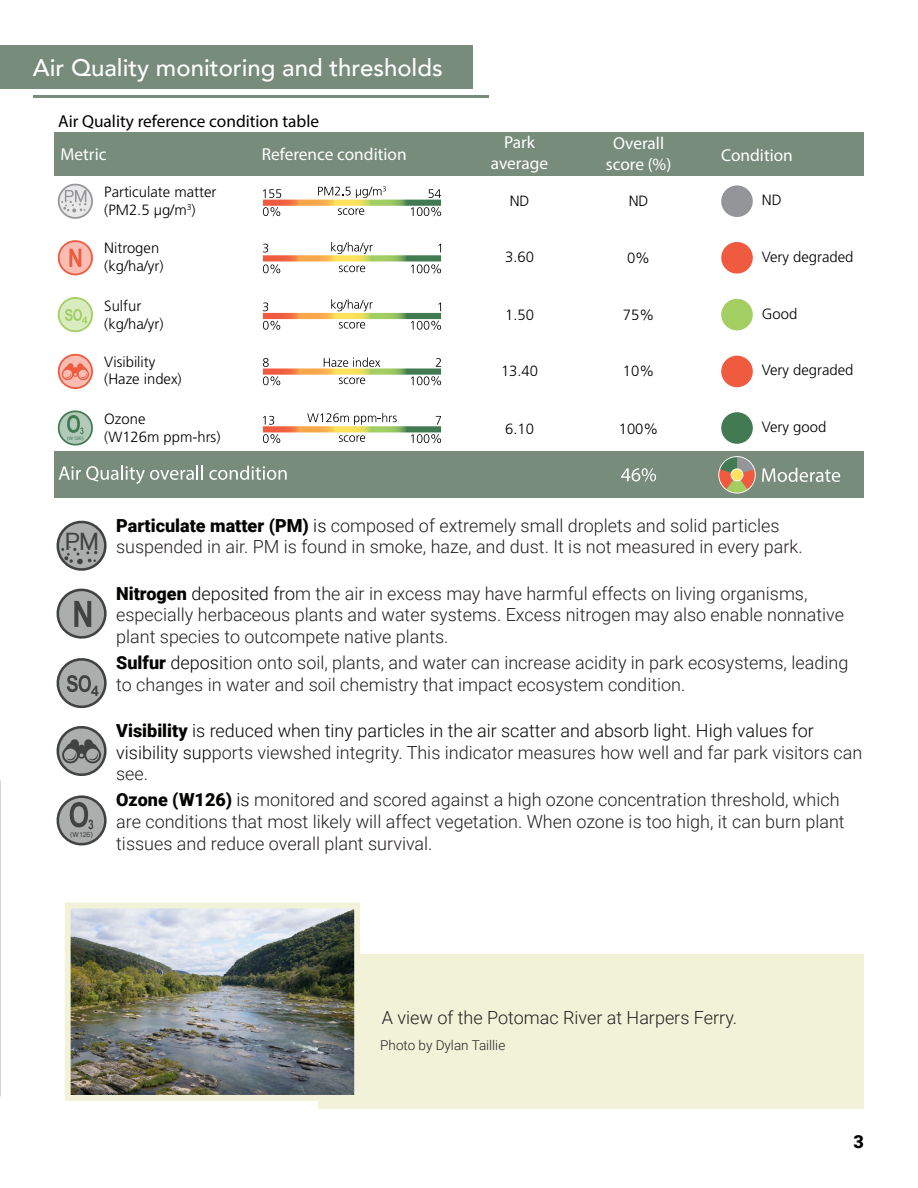
<style>
.page{position:relative;width:918px;height:1188px;background:#fff}
.page>*{position:absolute;margin:0;border:0;box-sizing:border-box;transform-origin:0 0}
.t1{font:500 24px "Avenir";color:#fff}
.t2{font:700 22.95px "Shree Dev 0714";color:#414242}
.t3{font:300 18px/21.6px "Roboto";color:#231f20}
.t4{font:300 18px/21.6px "Roboto";color:#040503}
.t5{font:900 18px "Roboto";color:#040503}
.t6{font:900 17.25px/20.9px "Frutiger LT Std";color:#fff;text-align:center}
.t7{font:900 17.25px/33.2px "Frutiger LT Std";color:#000}
.t8{font:300 14.85px/17.9px "Frutiger LT Std";color:#000}
.t9{font:300 13.5px "Roboto";color:#231f20}
.t10{font:700 6.75px "Shree Dev 0714";color:#414242}
.t11{font:700 4.65px "Shree Dev 0714";color:#427b52}
.s1{color:#fff}
.s2{font-weight:900;color:#040503}
.s3{color:#040503}
.s4{font-weight:900}
.s5{color:#231f20}
</style>
<div class="page">
<hr style="left:33px;top:95px;width:455px;height:2px;background:#778c7a">
<div style="left:0;top:45px;width:472px;height:44px;background:#778c7a"></div>
<div style="left:54px;top:133px;width:810px;height:43px;background:#778c7a"></div>
<div style="left:54px;top:452px;width:810px;height:46px;background:#778c7a"></div>
<svg style="left:59px;top:466px;width:144px;height:18px"></svg>
<svg style="left:209px;top:466px;width:78px;height:14px"></svg>
<svg style="left:621px;top:468px;width:35px;height:14px"></svg>
<svg style="left:762px;top:468px;width:78px;height:14px"></svg>
<div style="left:721px;top:185px;width:32px;height:32px;background:#939598;border-radius:50%"></div>
<div style="left:721px;top:242px;width:32px;height:32px;background:#f05b40;border-radius:50%"></div>
<div style="left:721px;top:299px;width:32px;height:31px;background:#a2ce62;border-radius:50%"></div>
<div style="left:718px;top:456px;width:38px;height:38px;border:2px solid #fff;border-radius:50%"></div>
<svg style="left:719px;top:457px;width:36px;height:36px"></svg>
<div style="left:731px;top:469px;width:12px;height:12px;background:#ffe25b;border-radius:50%"></div>
<div style="left:731px;top:469px;width:12px;height:12px;border:1px solid #fff;border-radius:50%"></div>
<div style="left:721px;top:356px;width:32px;height:31px;background:#f05b40;border-radius:50%"></div>
<div style="left:721px;top:412px;width:32px;height:32px;background:#427b52;border-radius:50%"></div>
<svg style="left:57px;top:183px;width:36px;height:36px"></svg>
<svg style="left:57px;top:240px;width:36px;height:36px"></svg>
<svg style="left:57px;top:297px;width:36px;height:36px"></svg>
<svg style="left:57px;top:353px;width:36px;height:36px"></svg>
<svg style="left:57px;top:410px;width:36px;height:36px"></svg>
<svg style="left:263px;top:200px;width:178px;height:6px"></svg>
<svg style="left:263px;top:207px;width:17px;height:9px"></svg>
<svg style="left:411px;top:207px;width:30px;height:9px"></svg>
<svg style="left:338px;top:208px;width:26px;height:7px"></svg>
<svg style="left:318px;top:186px;width:68px;height:12px"></svg>
<svg style="left:263px;top:189px;width:18px;height:9px"></svg>
<svg style="left:429px;top:189px;width:12px;height:9px"></svg>
<svg style="left:263px;top:255px;width:178px;height:6px"></svg>
<svg style="left:263px;top:264px;width:17px;height:9px"></svg>
<svg style="left:411px;top:264px;width:30px;height:9px"></svg>
<svg style="left:339px;top:266px;width:26px;height:6px"></svg>
<svg style="left:331px;top:242px;width:42px;height:12px"></svg>
<svg style="left:263px;top:244px;width:5px;height:8px"></svg>
<svg style="left:263px;top:313px;width:178px;height:6px"></svg>
<svg style="left:263px;top:321px;width:17px;height:9px"></svg>
<svg style="left:411px;top:321px;width:30px;height:9px"></svg>
<svg style="left:339px;top:322px;width:26px;height:7px"></svg>
<svg style="left:263px;top:303px;width:5px;height:8px"></svg>
<svg style="left:438px;top:303px;width:3px;height:8px"></svg>
<svg style="left:331px;top:299px;width:42px;height:12px"></svg>
<svg style="left:263px;top:368px;width:178px;height:7px"></svg>
<svg style="left:263px;top:376px;width:17px;height:9px"></svg>
<svg style="left:411px;top:376px;width:30px;height:9px"></svg>
<svg style="left:339px;top:378px;width:26px;height:6px"></svg>
<svg style="left:263px;top:358px;width:6px;height:9px"></svg>
<svg style="left:436px;top:358px;width:5px;height:9px"></svg>
<svg style="left:324px;top:357px;width:56px;height:10px"></svg>
<svg style="left:263px;top:426px;width:178px;height:6px"></svg>
<svg style="left:263px;top:434px;width:17px;height:9px"></svg>
<svg style="left:411px;top:434px;width:30px;height:9px"></svg>
<svg style="left:339px;top:435px;width:26px;height:7px"></svg>
<svg style="left:263px;top:416px;width:11px;height:9px"></svg>
<svg style="left:436px;top:416px;width:5px;height:9px"></svg>
<svg style="left:307px;top:413px;width:90px;height:12px"></svg>
<div style="left:319px;top:955px;width:545px;height:154px;background:#f1f2d8"></div>
<img style="left:72px;top:910px;width:281px;height:184px">
<div style="left:65px;top:903px;width:295px;height:198px;border:6px solid #f1f2d8"></div>
<svg style="left:56px;top:795px;width:51px;height:51px"></svg>
<svg style="left:56px;top:726px;width:51px;height:50px"></svg>
<svg style="left:56px;top:658px;width:51px;height:51px"></svg>
<svg style="left:56px;top:588px;width:51px;height:51px"></svg>
<svg style="left:56px;top:520px;width:51px;height:51px"></svg>
<p class="t1" style="left:33px;top:47px;width:411px">Air Quality monitoring and thresholds</p>
<p class="t7" style="left:58px;top:104px;width:262px">Air Quality reference condition table<br><span class="s1">Metric</span></p>
<p class="t6" style="left:491px;top:131px;width:59px">Park average</p>
<p class="t6" style="left:606px;top:132px;width:67px">Overall score (%)</p>
<p class="t6" style="left:262px;top:144px;width:146px">Reference condition</p>
<p class="t6" style="left:721px;top:144px;width:73px">Condition</p>
<p class="t11" style="left:67px;top:435px;width:18px">(W126)</p>
<p class="t8" style="left:104px;top:183px;width:114px">Particulate matter (PM2.5 µg/m<sup>3</sup>)</p>
<p class="t8" style="left:104px;top:239px;width:61px">Nitrogen (kg/ha/yr)</p>
<p class="t8" style="left:762px;top:248px;width:93px">Very degraded</p>
<p class="t8" style="left:104px;top:297px;width:61px">Sulfur (kg/ha/yr)</p>
<p class="t8" style="left:762px;top:305px;width:37px">Good</p>
<p class="t8" style="left:104px;top:353px;width:79px">Visibility (Haze index)</p>
<p class="t8" style="left:762px;top:362px;width:93px">Very degraded</p>
<p class="t8" style="left:104px;top:411px;width:118px">Ozone<br>(W126m ppm-hrs)</p>
<p class="t8" style="left:762px;top:418px;width:66px">Very good</p>
<p class="t8" style="left:762px;top:191px;width:21px">ND</p>
<p class="t8" style="left:629px;top:192px;width:21px">ND</p>
<p class="t8" style="left:510px;top:193px;width:21px">ND</p>
<p class="t8" style="left:505px;top:249px;width:30px">3.60</p>
<p class="t8" style="left:627px;top:249px;width:25px">0%</p>
<p class="t8" style="left:623px;top:306px;width:33px">75%</p>
<p class="t8" style="left:505px;top:306px;width:30px">1.50</p>
<p class="t8" style="left:623px;top:362px;width:33px">10%</p>
<p class="t8" style="left:501px;top:362px;width:39px">13.40</p>
<p class="t8" style="left:619px;top:420px;width:41px">100%</p>
<p class="t8" style="left:505px;top:420px;width:30px">6.10</p>
<p class="t2" style="left:65px;top:528px;width:35px">PM</p>
<p class="t10" style="left:70px;top:831px;width:25px">(W126)</p>
<p class="t3" style="left:116px;top:514px;width:688px"><span class="s2">Particulate matter (PM)</span> <span class="s3">is</span> composed of extremely small droplets and solid particles suspended in air. PM is found in smoke, haze, and dust. It is not measured in every park.</p>
<p class="t3" style="left:116px;top:582px;width:729px"><span class="s2">Nitrogen</span> <span class="s3">deposited fro</span>m the air in excess may have harmful effects on living organisms, especially herbaceous plants and water systems. Excess nitrogen may also enable nonnative plant species to outcompete native plants.</p>
<p class="t3" style="left:116px;top:651px;width:734px"><span class="s2">Sulfur</span> <span class="s3">depos</span>ition onto soil, plants, and water can increase acidity in park ecosystems, leading to changes in water and soil chemistry that impact ecosystem condition.</p>
<p class="t4" style="left:116px;top:719px;width:748px"><span class="s4">Visibility</span> is reduced when tiny particles in the air scatter and absorb light. High values for visibility sup<span class="s5">ports viewshed integrity. This indicator measures how well and far park visitors can see.</span></p>
<p class="t3" style="left:116px;top:789px;width:730px"><span class="s2">Ozone (W126)</span> <span class="s3">is</span> monitored and scored against a high ozone concentration threshold, which are conditions that most likely will affect vegetation. When ozone is too high, it can burn plant tissues and reduce overall plant survival.</p>
<p class="t3" style="left:382px;top:1006px;width:357px">A view of the Potomac River at Harpers Ferry.</p>
<p class="t9" style="left:380px;top:1036px;width:127px">Photo by Dylan Taillie</p>
<p class="t5" style="left:854px;top:1128px;width:12px">3</p>
</div>
